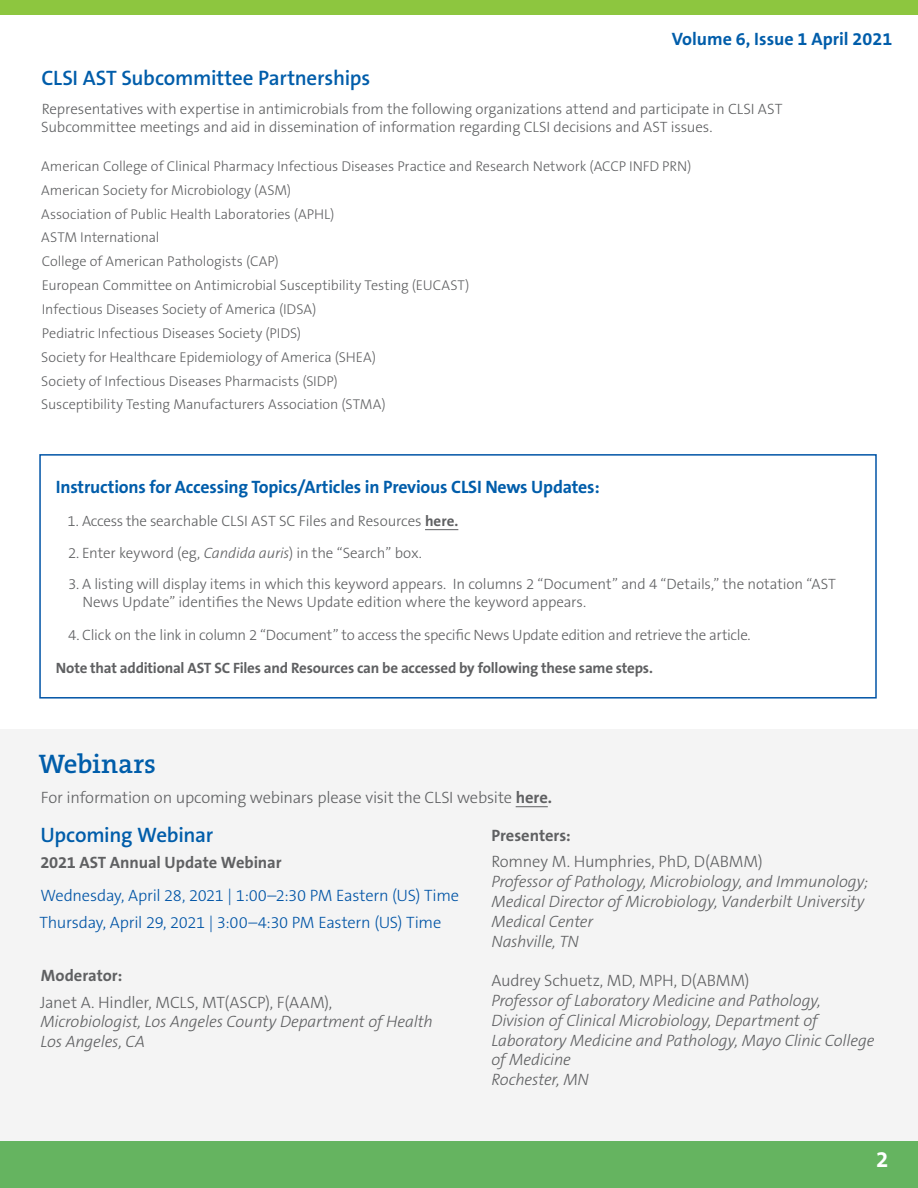
<style>
.page{position:relative;width:918px;height:1188px;background:#fff}
.page>*{position:absolute;margin:0;border:0;box-sizing:border-box;transform-origin:0 0}
.t1{font:600 27px "The Serif B W6";color:#005daa}
.t2{font:700 22.5px "The Sans B W7";color:#fff}
.t3{font:600 21px "The Sans B W6";letter-spacing:-.015em;color:#005daa}
.t4{font:700 18px "The Sans B W7";letter-spacing:-.01em;color:#005daa}
.t5{font:italic 300 16.5px/19.8px "The Sans B W3";letter-spacing:-.01em;color:#5f6062}
.t6{font:300 16.5px "The Sans B W3";letter-spacing:-.015em;color:#5f6062}
.t7{font:300 16.5px/26.5px "The Sans B W3";letter-spacing:-.02em;color:#0054a6}
.t8{font:700 16.5px "The Sans B W7";letter-spacing:-.005em;color:#5f6062}
.t9{font:300 15px/18px "The Sans B W3";letter-spacing:-.01em;color:#5f6062}
.t10{font:700 15px "The Sans B W7";letter-spacing:-.015em;color:#5f6062}
.t11{font:300 14.25px/23.9px "The Sans B W3";letter-spacing:-.005em;color:#5f6062}
.s1{font-family:"The Sans B W7";font-weight:700}
.s2{font-style:italic}
</style>
<div class="page">
<div style="left:0;top:0;width:918px;height:15px;background:#8dc63f"></div>
<div style="left:0;top:1141px;width:918px;height:47px;background:#65b460"></div>
<div style="left:0;top:729px;width:918px;height:412px;background:#f4f4f4"></div>
<hr style="left:516px;top:806px;width:32px;height:1px;background:#5f6062">
<hr style="left:425px;top:529px;width:33px;height:1px;background:#5f6062">
<div style="left:39px;top:454px;width:838px;height:245px;border:2px solid #0054a6"></div>
<p class="t4" style="left:672px;top:27px;width:222px">Volume 6, Issue 1 April 2021</p>
<h3 class="t3" style="left:42px;top:65px;width:330px">CLSI AST Subcommittee Partnerships</h3>
<p class="t9" style="left:41px;top:100px;width:743px">Representatives with expertise in antimicrobials from the following organizations attend and participate in CLSI AST<br>Subcommittee meetings and aid in dissemination of information regarding CLSI decisions and AST issues.</p>
<p class="t11" style="left:41px;top:154px;width:652px">American College of Clinical Pharmacy Infectious Diseases Practice and Research Network (ACCP INFD PRN)<br>American Society for Microbiology (ASM)<br>Association of Public Health Laboratories (APHL)<br>ASTM International<br>College of American Pathologists (CAP)<br>European Committee on Antimicrobial Susceptibility Testing (EUCAST)<br>Infectious Diseases Society of America (IDSA)<br>Pediatric Infectious Diseases Society (PIDS)<br>Society for Healthcare Epidemiology of America (SHEA)<br>Society of Infectious Diseases Pharmacists (SIDP)<br>Susceptibility Testing Manufacturers Association (STMA)</p>
<p class="t4" style="left:56px;top:476px;width:546px">Instructions for Accessing Topics/Articles in Previous CLSI News Updates:</p>
<p class="t9" style="left:68px;top:512px;width:392px">1. Access the searchable CLSI AST SC Files and Resources <span class="s1">here.</span></p>
<p class="t9" style="left:68px;top:544px;width:355px">2. Enter keyword (eg, <span class="s2">Candida auris</span>) in the “Search” box.</p>
<p class="t9" style="left:82px;top:575px;width:755px;text-indent:-14px">3. A listing will display items in which this keyword appears. In columns 2 “Document” and 4 “Details,” the notation “AST<br>News Update” identifies the News Update edition where the keyword appears.</p>
<p class="t9" style="left:68px;top:626px;width:684px">4. Click on the link in column 2 “Document” to access the specific News Update edition and retrieve the article.</p>
<p class="t10" style="left:56px;top:658px;width:599px">Note that additional AST SC Files and Resources can be accessed by following these same steps.</p>
<h1 class="t1" style="left:39px;top:746px;width:119px">Webinars</h1>
<p class="t6" style="left:41px;top:787px;width:513px">For information on upcoming webinars please visit the CLSI website <span class="s1">here.</span></p>
<h3 class="t3" style="left:40px;top:821px;width:174px">Upcoming Webinar</h3>
<p class="t8" style="left:40px;top:852px;width:243px">2021 AST Annual Update Webinar</p>
<p class="t7" style="left:39px;top:883px;width:421px">Wednesday, April 28, 2021 | 1:00–2:30 PM Eastern (US) Time<br>Thursday, April 29, 2021 | 3:00–4:30 PM Eastern (US) Time</p>
<p class="t8" style="left:41px;top:965px;width:83px">Moderator:</p>
<p class="t6" style="left:40px;top:991px;width:294px">Janet A. Hindler, MCLS, MT(ASCP), F(AAM),</p>
<p class="t5" style="left:40px;top:1013px;width:394px">Microbiologist, Los Angeles County Department of Health<br>Los Angeles, CA</p>
<p class="t8" style="left:491px;top:825px;width:81px">Presenters:</p>
<p class="t6" style="left:491px;top:851px;width:273px">Romney M. Humphries, PhD, D(ABMM)</p>
<p class="t5" style="left:491px;top:872px;width:379px">Professor of Pathology, Microbiology, and Immunology; Medical Director of Microbiology, Vanderbilt University Medical Center<br>Nashville, TN</p>
<p class="t6" style="left:491px;top:970px;width:260px">Audrey Schuetz, MD, MPH, D(ABMM)</p>
<p class="t5" style="left:491px;top:991px;width:385px">Professor of Laboratory Medicine and Pathology, Division of Clinical Microbiology, Department of Laboratory Medicine and Pathology, Mayo Clinic College of Medicine<br>Rochester, MN</p>
<h2 class="t2" style="left:876px;top:1145px;width:14px">2</h2>
</div>
